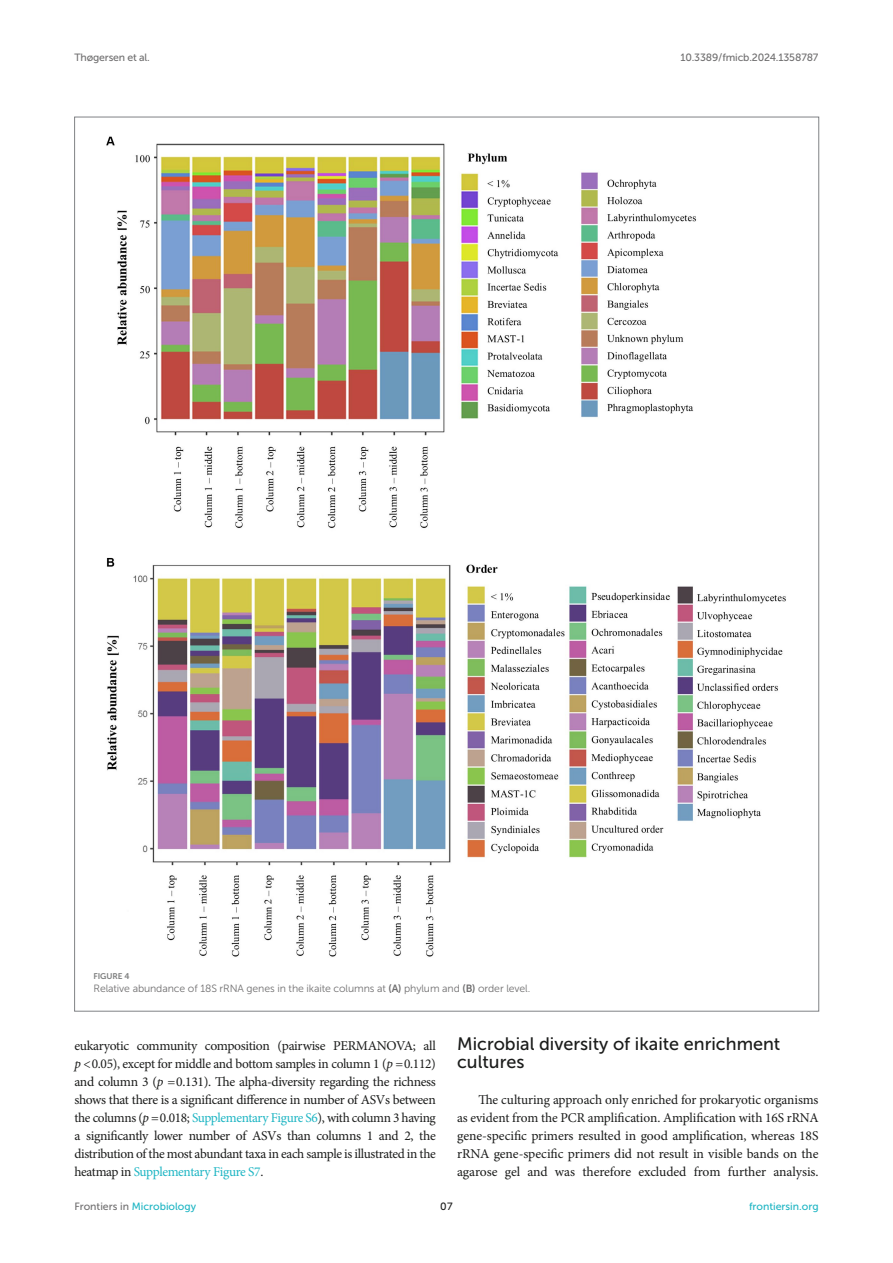
<style>
.page{position:relative;width:893px;height:1263px;background:#fff}
.page>*{position:absolute;margin:0;border:0;box-sizing:border-box;transform-origin:0 0}
.HEAD_2{font:18px/18px "Museo Sans 500";color:#1b1c1b}
.TEXT{font:13.5px/18px "Minion Pro";letter-spacing:-.025em;color:#1b1c1b;text-align:justify}
.TEXT_FLUSH{font:13.5px/18px "Minion Pro";letter-spacing:-.01em;color:#1b1c1b;text-align:justify}
.FIG_LEG{font:10.5px "Museo Sans 300";letter-spacing:-.01em;color:#706f70}
.t1{font:10.5px "Museo Sans 500";letter-spacing:-.015em;color:#706f70}
.t2{font:10.5px "Museo Sans 500";color:#1db5c3}
.t3{font:10.5px "Museo Sans 500";color:#1b1c1b}
.FIG_HD{font:8.25px "Museo Sans 700";letter-spacing:-.01em;color:#7e7f7f}
.s1{font-family:"Museo Sans 700"}
.s2{font-style:italic}
.s3{color:#1db5c3}
.s4{color:#706f70}
</style>
<div class="page">
<img style="left:106px;top:136px;width:680px;height:821px">
<p class="t1" style="left:74px;top:51px;width:77px">Thøgersen et al.</p>
<p class="t1" style="left:680px;top:51px;width:140px">10.3389/fmicb.2024.1358787</p>
<p class="FIG_HD" style="left:94px;top:971px;width:37px">FIGURE 4</p>
<p class="FIG_LEG" style="left:94px;top:983px;width:438px">Relative abundance of 18S rRNA genes in the ikaite columns at <span class="s1">(A)</span> phylum and <span class="s1">(B)</span> order level.</p>
<p class="TEXT" style="left:74px;top:1037px;width:363px">eukaryotic community composition (pairwise PERMANOVA; all <span class="s2">p</span> &lt;0.05), except for middle and bottom samples in column 1 (<span class="s2">p</span> =0.112) and column 3 (<span class="s2">p</span> =0.131). The alpha-diversity regarding the richness shows that there is a significant difference in number of ASVs between the columns (<span class="s2">p</span> =0.018; <span class="s3">Supplementary Figure S6</span>), with column 3 having a significantly lower number of ASVs than columns 1 and 2, the distribution of the most abundant taxa in each sample is illustrated in the heatmap in <span class="s3">Supplementary Figure S7</span>.</p>
<p class="HEAD_2" style="left:457px;top:1035px;width:325px">Microbial diversity of ikaite enrichment cultures</p>
<p class="TEXT_FLUSH" style="left:457px;top:1091px;width:363px;text-indent:21px">The culturing approach only enriched for prokaryotic organisms as evident from the PCR amplification. Amplification with 16S rRNA gene-specific primers resulted in good amplification, whereas 18S rRNA gene-specific primers did not result in visible bands on the agarose gel and was therefore excluded from further analysis.</p>
<p class="t2" style="left:74px;top:1200px;width:123px"><span class="s4">Frontiers in</span> Microbiology</p>
<p class="t3" style="left:440px;top:1200px;width:14px">07</p>
<p class="t2" style="left:749px;top:1200px;width:71px">frontiersin.org</p>
</div>
